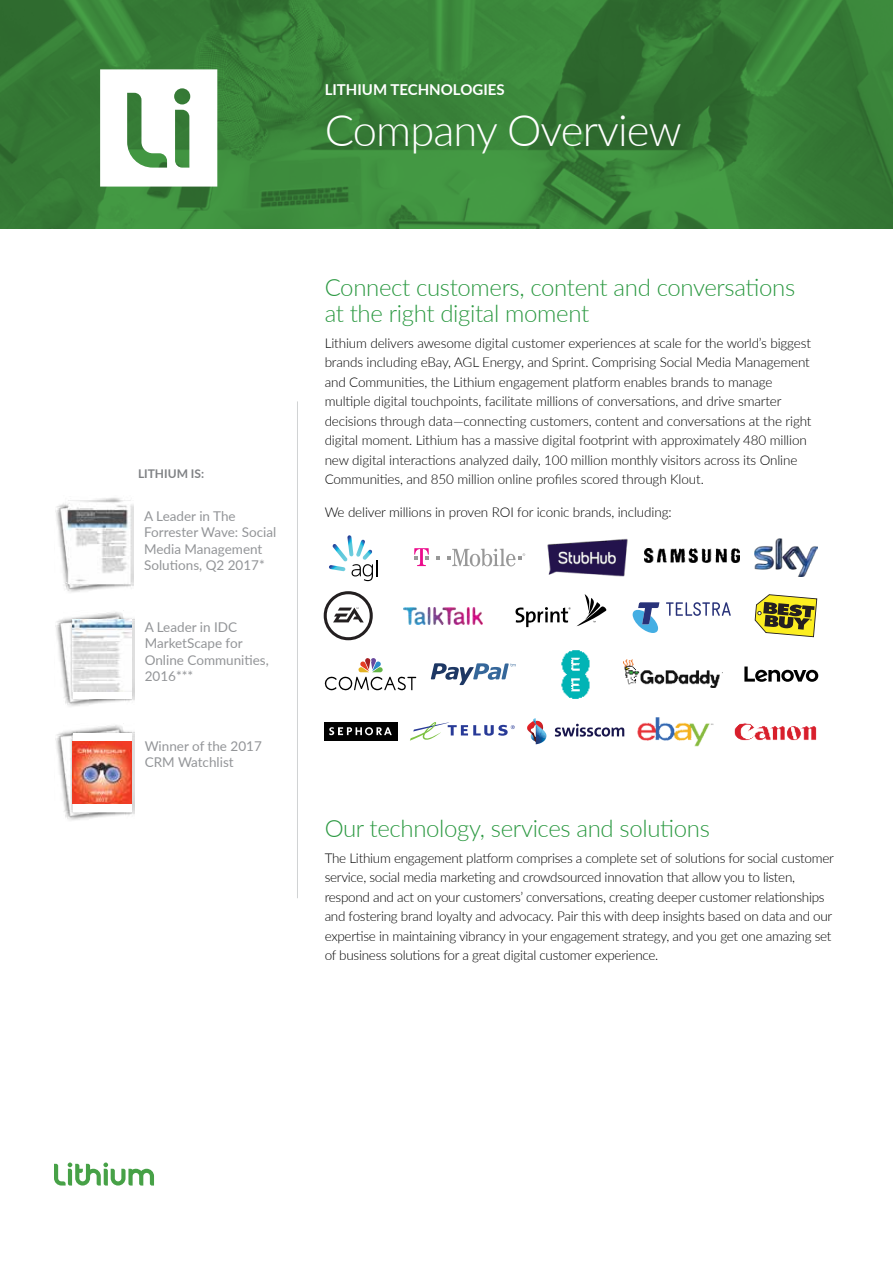
<style>
.page{position:relative;width:893px;height:1263px;background:#fff}
.page>*{position:absolute;margin:0;border:0;box-sizing:border-box;transform-origin:0 0}
.t1{font:300 43.5px "Lato";letter-spacing:-.02em;color:#fff}
.t2{font:300 24px/25.5px "Lato";letter-spacing:-.015em;color:#2c9942}
.t3{font:700 15px "Lato";color:#fff}
.t4{font:300 13.5px/19.5px "Lato";letter-spacing:-.015em;color:#000}
.t5{font:13.5px/16.5px "Lato";color:#939598}
.t6{font:700 12px "Lato";color:#808285}
</style>
<div class="page">
<img style="left:0;top:0;width:893px;height:228px">
<hr style="left:297px;top:401px;width:1px;height:497px;background:#d1d3d4">
<svg style="left:100px;top:69px;width:117px;height:118px"></svg>
<img style="left:55px;top:498px;width:79px;height:94px">
<img style="left:55px;top:610px;width:79px;height:96px">
<div style="left:73px;top:620px;width:59px;height:78px;background:#fff"></div>
<img style="left:73px;top:620px;width:59px;height:71px">
<img style="left:55px;top:723px;width:79px;height:97px">
<div style="left:73px;top:733px;width:59px;height:78px;background:#fff"></div>
<img style="left:73px;top:741px;width:59px;height:63px">
<img style="left:637px;top:717px;width:77px;height:30px">
<img style="left:547px;top:538px;width:81px;height:39px">
<img style="left:754px;top:538px;width:63px;height:38px">
<svg style="left:414px;top:548px;width:15px;height:18px"></svg>
<svg style="left:436px;top:556px;width:4px;height:4px"></svg>
<svg style="left:447px;top:549px;width:78px;height:17px"></svg>
<img style="left:645px;top:549px;width:95px;height:14px">
<svg style="left:755px;top:594px;width:62px;height:43px;background:#ada547"></svg>
<svg style="left:633px;top:602px;width:26px;height:31px"></svg>
<svg style="left:666px;top:602px;width:65px;height:14px"></svg>
<svg style="left:324px;top:591px;width:49px;height:49px"></svg>
<svg style="left:515px;top:594px;width:91px;height:33px"></svg>
<img style="left:403px;top:607px;width:80px;height:17px">
<svg style="left:325px;top:658px;width:91px;height:33px"></svg>
<svg style="left:744px;top:666px;width:74px;height:16px"></svg>
<svg style="left:431px;top:663px;width:85px;height:22px"></svg>
<img style="left:561px;top:650px;width:29px;height:49px">
<div style="left:324px;top:722px;width:73px;height:19px;background:#010101"></div>
<svg style="left:329px;top:727px;width:63px;height:8px"></svg>
<img style="left:734px;top:723px;width:83px;height:18px">
<svg style="left:329px;top:535px;width:48px;height:46px"></svg>
<svg style="left:410px;top:722px;width:105px;height:19px"></svg>
<svg style="left:527px;top:718px;width:19px;height:26px"></svg>
<svg style="left:555px;top:724px;width:69px;height:13px"></svg>
<img style="left:623px;top:659px;width:97px;height:28px">
<svg style="left:54px;top:1162px;width:100px;height:23px"></svg>
<p class="t3" style="left:325px;top:79px;width:181px">LITHIUM TECHNOLOGIES</p>
<h1 class="t1" style="left:325px;top:100px;width:359px">Company Overview</h1>
<p class="t6" style="left:138px;top:465px;width:68px">LITHIUM IS:</p>
<p class="t5" style="left:144px;top:507px;width:134px">A Leader in The<br>Forrester Wave: Social<br>Media Management<br>Solutions, Q2 2017*</p>
<p class="t5" style="left:145px;top:618px;width:126px">A Leader in IDC<br>MarketScape for<br>Online Communities,<br>2016***</p>
<p class="t5" style="left:145px;top:737px;width:119px">Winner of the 2017<br>CRM Watchlist</p>
<h2 class="t2" style="left:325px;top:274px;width:472px">Connect customers, content and conversations at the right digital moment</h2>
<p class="t4" style="left:325px;top:333px;width:488px">Lithium delivers awesome digital customer experiences at scale for the world’s biggest brands including eBay, AGL Energy, and Sprint. Comprising Social Media Management and Communities, the Lithium engagement platform enables brands to manage multiple digital touchpoints, facilitate millions of conversations, and drive smarter decisions through data—connecting customers, content and conversations at the right digital moment. Lithium has a massive digital footprint with approximately 480 million new digital interactions analyzed daily, 100 million monthly visitors across its Online Communities, and 850 million online profiles scored through Klout.</p>
<p class="t4" style="left:325px;top:502px;width:348px">We deliver millions in proven ROI for iconic brands, including:</p>
<h2 class="t2" style="left:325px;top:814px;width:387px">Our technology, services and solutions</h2>
<p class="t4" style="left:325px;top:848px;width:511px">The Lithium engagement platform comprises a complete set of solutions for social customer service, social media marketing and crowdsourced innovation that allow you to listen, respond and act on your customers’ conversations, creating deeper customer relationships and fostering brand loyalty and advocacy. Pair this with deep insights based on data and our expertise in maintaining vibrancy in your engagement strategy, and you get one amazing set of business solutions for a great digital customer experience.</p>
</div>
